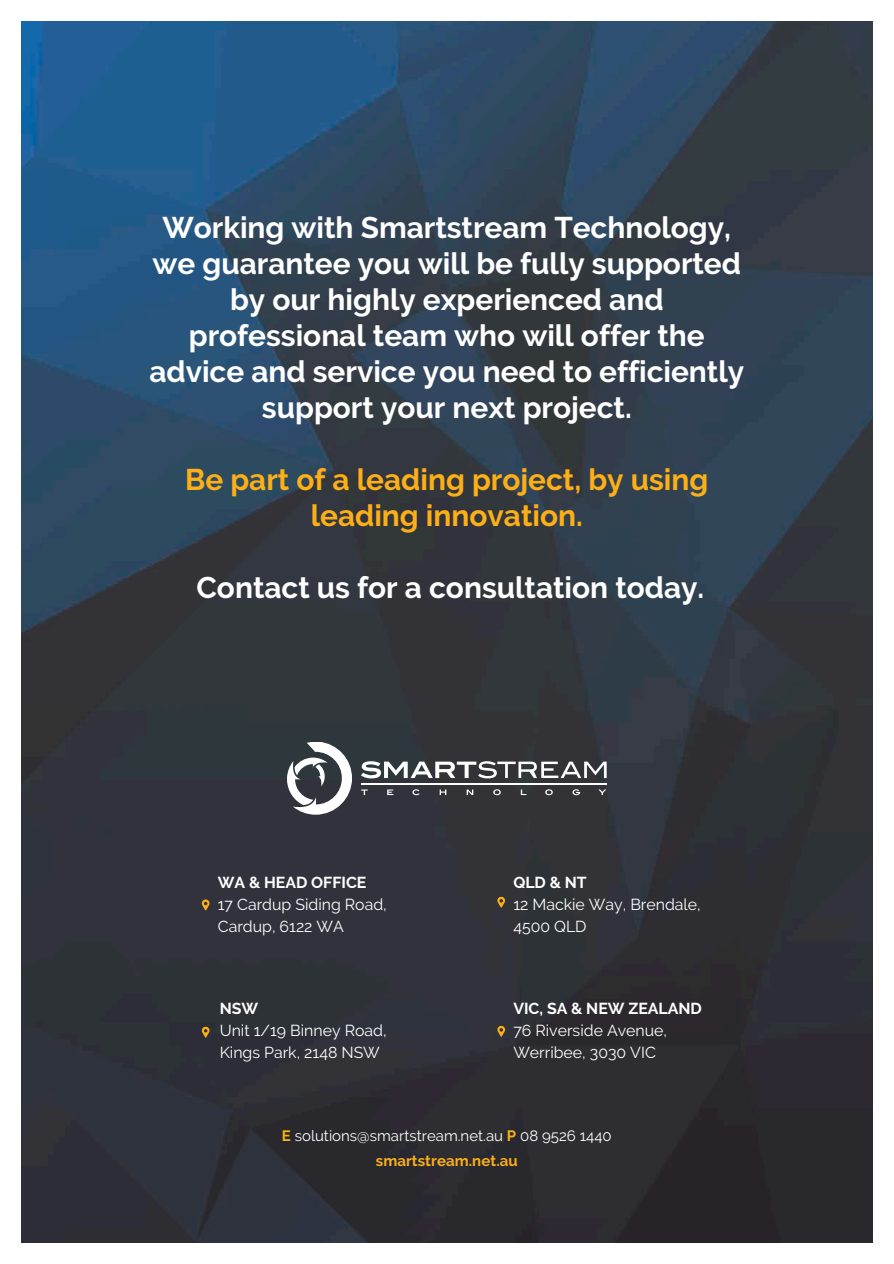
<style>
.page{position:relative;width:894px;height:1264px;background:#fff}
.page>*{position:absolute;margin:0;border:0;box-sizing:border-box;transform-origin:0 0}
.t1{font:700 29.85px/36px "Raleway";color:#fff;text-align:center}
.t2{font:700 29.85px/36px "Raleway";color:#fcaf17;text-align:center}
.t3{font:15.9px/22px "Raleway";color:#fff}
.t4{font:700 15.9px "Raleway";color:#fff}
.t5{font:15px "Raleway";color:#fff}
.t6{font:700 15px "Raleway";letter-spacing:.005em;color:#fcaf17}
.s1{font-weight:700;color:#fcaf17}
</style>
<div class="page">
<img style="left:21px;top:21px;width:851px;height:1221px">
<svg style="left:287px;top:741px;width:65px;height:73px"></svg>
<svg style="left:361px;top:789px;width:6px;height:6px"></svg>
<svg style="left:387px;top:789px;width:6px;height:6px"></svg>
<svg style="left:412px;top:789px;width:7px;height:6px"></svg>
<svg style="left:439px;top:789px;width:7px;height:6px"></svg>
<svg style="left:466px;top:789px;width:7px;height:6px"></svg>
<svg style="left:493px;top:789px;width:7px;height:6px"></svg>
<svg style="left:520px;top:789px;width:6px;height:6px"></svg>
<svg style="left:545px;top:789px;width:7px;height:6px"></svg>
<svg style="left:572px;top:789px;width:8px;height:6px"></svg>
<svg style="left:598px;top:789px;width:8px;height:6px"></svg>
<hr style="left:361px;top:783px;width:245px;height:1px;background:#fff">
<svg style="left:361px;top:761px;width:245px;height:17px"></svg>
<svg style="left:201px;top:899px;width:9px;height:11px"></svg>
<svg style="left:201px;top:1026px;width:9px;height:11px"></svg>
<svg style="left:496px;top:896px;width:9px;height:11px"></svg>
<svg style="left:496px;top:1025px;width:9px;height:11px"></svg>
<h1 class="t1" style="left:149px;top:209px;width:596px">Working with Smartstream Technology, we guarantee you will be fully supported by our highly experienced and professional team who will offer the advice and service you need to efficiently support your next project.</h1>
<p class="t2" style="left:185px;top:461px;width:524px">Be part of a leading project, by using leading innovation.</p>
<p class="t1" style="left:196px;top:569px;width:509px">Contact us for a consultation today.</p>
<p class="t4" style="left:218px;top:872px;width:150px">WA &amp; HEAD OFFICE</p>
<p class="t3" style="left:218px;top:892px;width:170px">17 Cardup Siding Road,<br>Cardup, 6122 WA</p>
<p class="t4" style="left:220px;top:998px;width:40px">NSW</p>
<p class="t3" style="left:220px;top:1018px;width:168px">Unit 1/19 Binney Road,</p>
<p class="t3" style="left:220px;top:1040px;width:162px">Kings Park, 2148 NSW</p>
<p class="t4" style="left:513px;top:872px;width:75px">QLD &amp; NT</p>
<p class="t3" style="left:513px;top:892px;width:189px">12 Mackie Way, Brendale,<br>4500 QLD</p>
<p class="t4" style="left:513px;top:998px;width:190px">VIC, SA &amp; NEW ZEALAND</p>
<p class="t3" style="left:513px;top:1018px;width:155px">76 Riverside Avenue,<br>Werribee, 3030 VIC</p>
<h1 class="t5" style="left:282px;top:1126px;width:331px"><span class="s1">E</span> solutions@smartstream.net.au <span class="s1">P</span> 08 9526 1440</h1>
<h1 class="t6" style="left:375px;top:1151px;width:143px">smartstream.net.au</h1>
</div>
